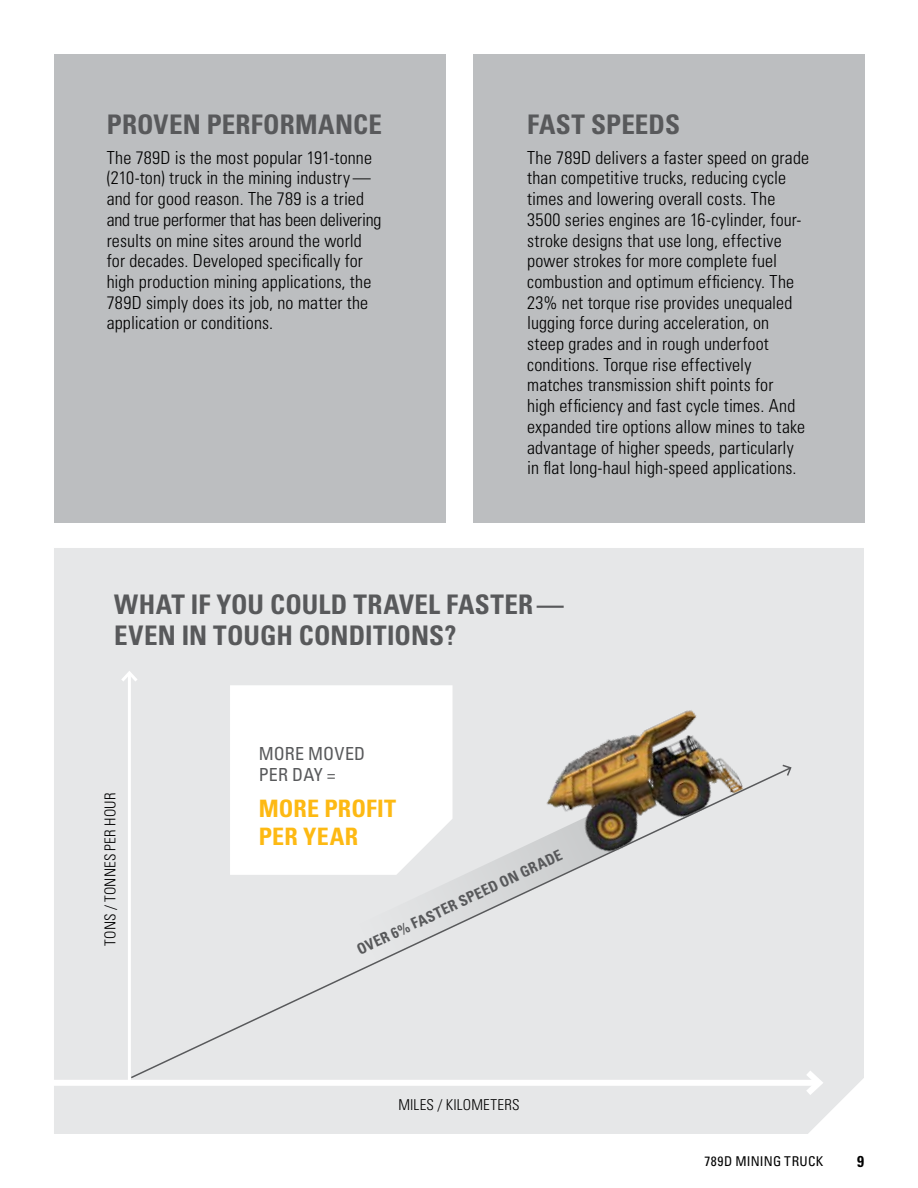
<style>
.page{position:relative;width:918px;height:1188px;background:#fff}
.page>*{position:absolute;margin:0;border:0;box-sizing:border-box;transform-origin:0 0}
.t1{font:700 condensed 27px/31px "Univers LT Std";letter-spacing:.005em;color:#58595b}
.t2{font:700 condensed 24px/27.6px "Univers LT Std";letter-spacing:.01em;color:#fdb913}
.t3{font:300 condensed 18px/20.7px "Univers LT Std";letter-spacing:.01em;color:#000}
.t4{font:condensed 18px/20.7px "Univers LT Std";letter-spacing:.01em;color:#58595b}
.t5{font:700 condensed 15.75px "Univers LT Std";color:#000}
.t6{font:300 condensed 15px "Univers LT Std";letter-spacing:.01em;color:#000}
.t7{font:700 condensed 15px "Univers LT Std";color:#58595b}
.t8{font:condensed 13.5px "Univers LT Std";letter-spacing:.025em;color:#000}
</style>
<div class="page">
<div style="left:54px;top:54px;width:392px;height:469px;background:#bcbec0"></div>
<div style="left:473px;top:54px;width:392px;height:469px;background:#bcbec0"></div>
<div style="left:54px;top:548px;width:810px;height:586px;background:#e6e7e8"></div>
<div style="left:43px;top:1080px;width:776px;height:6px;background:#fff"></div>
<svg style="left:800px;top:1064px;width:28px;height:37px"></svg>
<hr style="left:128px;top:673px;width:3px;height:410px;background:#fff">
<svg style="left:118px;top:668px;width:23px;height:17px"></svg>
<img style="left:521px;top:678px;width:241px;height:88px">
<svg style="left:230px;top:685px;width:391px;height:81px"></svg>
<svg style="left:131px;top:766px;width:662px;height:314px;background:#e1e1e1"></svg>
<svg style="left:781px;top:763px;width:12px;height:14px"></svg>
<h1 class="t1" style="left:107px;top:109px;width:277px">PROVEN PERFORMANCE</h1>
<p class="t3" style="left:107px;top:147px;width:276px">The 789D is the most popular 191-tonne (210-ton) truck in the mining industry— and for good reason. The 789 is a tried and true performer that has been delivering results on mine sites around the world for decades. Developed specifically for high production mining applications, the 789D simply does its job, no matter the application or conditions.</p>
<h1 class="t1" style="left:527px;top:109px;width:154px">FAST SPEEDS</h1>
<p class="t3" style="left:527px;top:147px;width:283px">The 789D delivers a faster speed on grade than competitive trucks, reducing cycle times and lowering overall costs. The 3500 series engines are 16-cylinder, four&shy;stroke designs that use long, effective power strokes for more complete fuel combustion and optimum efficiency. The 23% net torque rise provides unequaled lugging force during acceleration, on steep grades and in rough underfoot conditions. Torque rise effectively matches transmission shift points for<br>high efficiency and fast cycle times. And expanded tire options allow mines to take advantage of higher speeds, particularly in flat long-haul high-speed applications.</p>
<h1 class="t1" style="left:114px;top:588px;width:451px">WHAT IF YOU COULD TRAVEL FASTER—<br>EVEN IN TOUGH CONDITIONS?</h1>
<p class="t6" style="left:101px;top:946px;width:154px;rotate:-90deg">TONS / TONNES PER HOUR</p>
<p class="t4" style="left:259px;top:743px;width:108px">MORE MOVED<br>PER DAY =</p>
<h2 class="t2" style="left:259px;top:795px;width:139px">MORE PROFIT<br>PER YEAR</h2>
<p class="t7" style="left:354px;top:941px;width:226px;rotate:-25deg">OVER 6% FASTER SPEED ON GRADE</p>
<p class="t6" style="left:398px;top:1096px;width:123px">MILES / KILOMETERS</p>
<p class="t8" style="left:704px;top:1153px;width:121px">789D MINING TRUCK</p>
<p class="t5" style="left:857px;top:1151px;width:8px">9</p>
</div>
